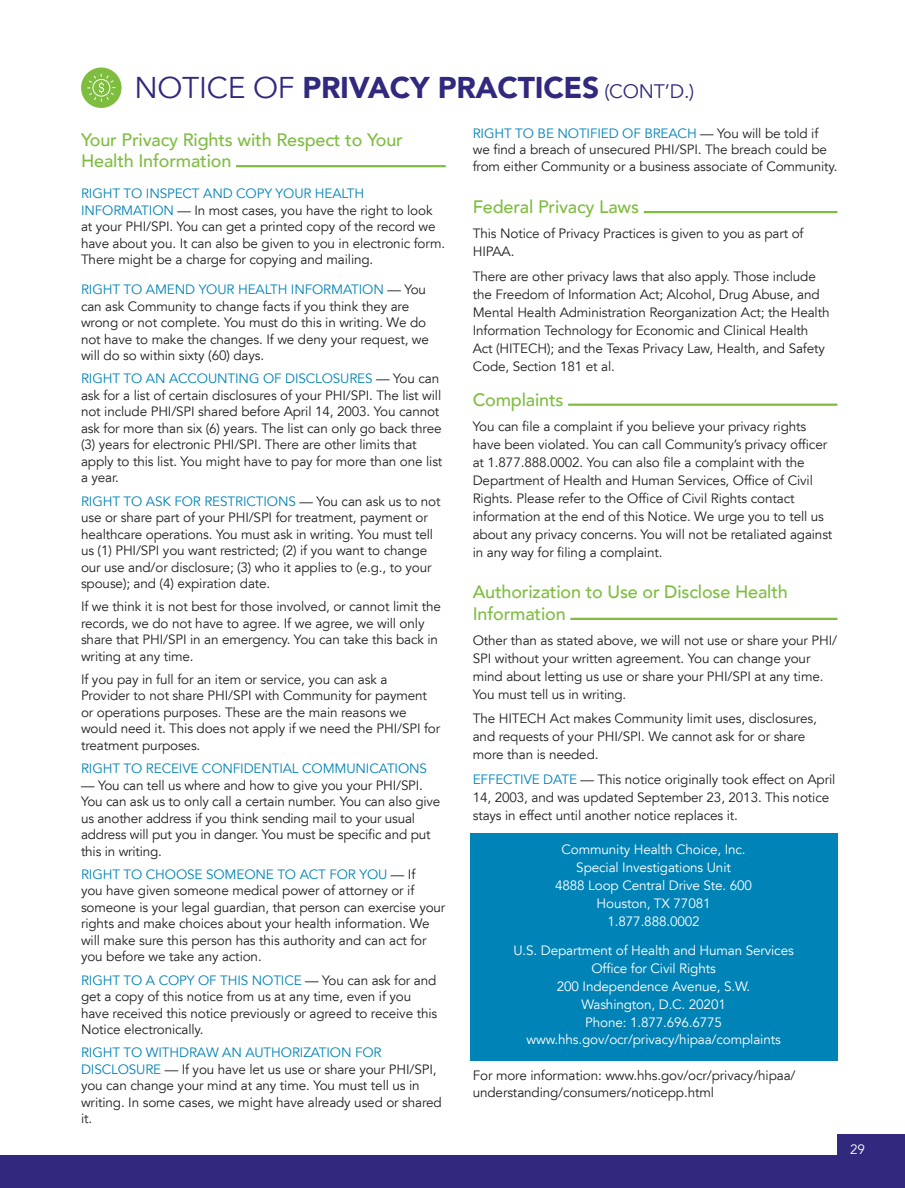
<style>
.page{position:relative;width:905px;height:1188px;background:#fff}
.page>*{position:absolute;margin:0;border:0;box-sizing:border-box;transform-origin:0 0}
.t1{font:900 30px "Avenir";letter-spacing:-.01em;color:#30297d}
.t2{font:500 18px/21.6px "Avenir";letter-spacing:-.01em;color:#7fbd41}
.t3{font:13.5px/16.5px "Avenir LT";letter-spacing:-.01em;color:#231f20}
.t4{font:13.5px/17.7px "Avenir LT";letter-spacing:-.01em;color:#fff;text-align:center}
.t5{font:13.5px "Avenir LT";letter-spacing:-.01em;color:#0084b7}
.s1{font-family:"Avenir LT";font-weight:400}
.s2{font-family:"Avenir LT";font-weight:400;font-size:19.5px}
.s3{color:#0084b7}
</style>
<div class="page">
<div style="left:837px;top:1134px;width:67px;height:40px;background:#30297d"></div>
<div style="left:0;top:1156px;width:904px;height:32px;background:#30297d"></div>
<hr style="left:236px;top:165px;width:210px;height:2px;background:#7fbd41">
<hr style="left:643px;top:211px;width:194px;height:2px;background:#7fbd41">
<hr style="left:568px;top:404px;width:269px;height:2px;background:#7fbd41">
<hr style="left:570px;top:618px;width:267px;height:2px;background:#7fbd41">
<div style="left:470px;top:833px;width:367px;height:228px;background:#0084b7"></div>
<div style="left:81px;top:68px;width:41px;height:40px;background:#7fbd41;border-radius:50%"></div>
<svg style="left:86px;top:73px;width:30px;height:29px"></svg>
<h1 class="t1" style="left:134px;top:61px;width:561px"><span class="s1">NOTICE OF</span> PRIVACY PRACTICES <span class="s2">(CONT’D.)</span></h1>
<h2 class="t2" style="left:81px;top:128px;width:323px">Your Privacy Rights with Respect to Your<br>Health Information</h2>
<p class="t3" style="left:81px;top:186px;width:366px"><span class="s3">RIGHT TO INSPECT AND COPY YOUR HEALTH INFORMATION</span> — In most cases, you have the right to look at your PHI/SPI. You can get a printed copy of the record we have about you. It can also be given to you in electronic form.<br>There might be a charge for copying and mailing.</p>
<p class="t3" style="left:81px;top:282px;width:349px"><span class="s3">RIGHT TO AMEND YOUR HEALTH INFORMATION</span> — You can ask Community to change facts if you think they are wrong or not complete. You must do this in writing. We do not have to make the changes. If we deny your request, we will do so within sixty (60) days.</p>
<p class="t3" style="left:81px;top:371px;width:363px"><span class="s3">RIGHT TO AN ACCOUNTING OF DISCLOSURES</span> — You can ask for a list of certain disclosures of your PHI/SPI. The list will not include PHI/SPI shared before April 14, 2003. You cannot ask for more than six (6) years. The list can only go back three (3) years for electronic PHI/SPI. There are other limits that apply to this list. You might have to pay for more than one list a year.</p>
<p class="t3" style="left:81px;top:493px;width:361px"><span class="s3">RIGHT TO ASK FOR RESTRICTIONS</span> — You can ask us to not use or share part of your PHI/SPI for treatment, payment or healthcare operations. You must ask in writing. You must tell us (1) PHI/SPI you want restricted; (2) if you want to change our use and/or disclosure; (3) who it applies to (e.g., to your spouse); and (4) expiration date.</p>
<p class="t3" style="left:81px;top:599px;width:361px">If we think it is not best for those involved, or cannot limit the records, we do not have to agree. If we agree, we will only share that PHI/SPI in an emergency. You can take this back in writing at any time.</p>
<p class="t3" style="left:81px;top:671px;width:361px">If you pay in full for an item or service, you can ask a<br>Provider to not share PHI/SPI with Community for payment or operations purposes. These are the main reasons we would need it. This does not apply if we need the PHI/SPI for treatment purposes.</p>
<p class="t5" style="left:81px;top:761px;width:347px">RIGHT TO RECEIVE CONFIDENTIAL COMMUNICATIONS</p>
<p class="t3" style="left:81px;top:777px;width:361px">— You can tell us where and how to give you your PHI/SPI.<br>You can ask us to only call a certain number. You can also give us another address if you think sending mail to your usual address will put you in danger. You must be specific and put this in writing.</p>
<p class="t3" style="left:81px;top:866px;width:366px"><span class="s3">RIGHT TO CHOOSE SOMEONE TO ACT FOR YOU</span> — If<br>you have given someone medical power of attorney or if someone is your legal guardian, that person can exercise your rights and make choices about your health information. We will make sure this person has this authority and can act for you before we take any action.</p>
<p class="t3" style="left:81px;top:972px;width:358px"><span class="s3">RIGHT TO A COPY OF THIS NOTICE</span> — You can ask for and get a copy of this notice from us at any time, even if you have received this notice previously or agreed to receive this Notice electronically.</p>
<p class="t3" style="left:81px;top:1045px;width:362px"><span class="s3">RIGHT TO WITHDRAW AN AUTHORIZATION FOR DISCLOSURE</span> — If you have let us use or share your PHI/SPI, you can change your mind at any time. You must tell us in writing. In some cases, we might have already used or shared it.</p>
<p class="t3" style="left:472px;top:125px;width:366px"><span class="s3">RIGHT TO BE NOTIFIED OF BREACH</span> — You will be told if we find a breach of unsecured PHI/SPI. The breach could be from either Community or a business associate of Community.</p>
<h2 class="t2" style="left:472px;top:195px;width:168px">Federal Privacy Laws</h2>
<p class="t3" style="left:472px;top:225px;width:332px;line-height:18px">This Notice of Privacy Practices is given to you as part of<br>HIPAA.</p>
<p class="t3" style="left:472px;top:267px;width:358px;line-height:18px">There are other privacy laws that also apply. Those include the Freedom of Information Act; Alcohol, Drug Abuse, and Mental Health Administration Reorganization Act; the Health Information Technology for Economic and Clinical Health Act (HITECH); and the Texas Privacy Law, Health, and Safety Code, Section 181 et al.</p>
<h2 class="t2" style="left:472px;top:388px;width:92px">Complaints</h2>
<p class="t3" style="left:472px;top:417px;width:361px;line-height:18px">You can file a complaint if you believe your privacy rights have been violated. You can call Community’s privacy officer at 1.877.888.0002. You can also file a complaint with the Department of Health and Human Services, Office of Civil Rights. Please refer to the Office of Civil Rights contact information at the end of this Notice. We urge you to tell us about any privacy concerns. You will not be retaliated against in any way for filing a complaint.</p>
<h2 class="t2" style="left:472px;top:580px;width:316px">Authorization to Use or Disclose Health<br>Information</h2>
<p class="t3" style="left:472px;top:631px;width:366px;line-height:18px">Other than as stated above, we will not use or share your PHI/ SPI without your written agreement. You can change your mind about letting us use or share your PHI/SPI at any time.<br>You must tell us in writing.</p>
<p class="t3" style="left:472px;top:710px;width:345px;line-height:18px">The HITECH Act makes Community limit uses, disclosures, and requests of your PHI/SPI. We cannot ask for or share more than is needed.</p>
<p class="t3" style="left:472px;top:771px;width:364px;line-height:18px"><span class="s3">EFFECTIVE DATE</span> — This notice originally took effect on April<br>14, 2003, and was updated September 23, 2013. This notice stays in effect until another notice replaces it.</p>
<p class="t4" style="left:555px;top:841px;width:198px">Community Health Choice, Inc.<br>Special Investigations Unit<br>4888 Loop Central Drive Ste. 600<br>Houston, TX 77081<br>1.877.888.0002</p>
<p class="t4" style="left:513px;top:942px;width:282px">U.S. Department of Health and Human Services<br>Office for Civil Rights<br>200 Independence Avenue, S.W.<br>Washington, D.C. 20201<br>Phone: 1.877.696.6775 www.hhs.gov/ocr/privacy/hipaa/complaints</p>
<p class="t3" style="left:473px;top:1066px;width:324px;line-height:18px">For more information: www.hhs.gov/ocr/privacy/hipaa/ understanding/consumers/noticepp.html</p>
<p class="t4" style="left:850px;top:1141px;width:16px">29</p>
</div>
